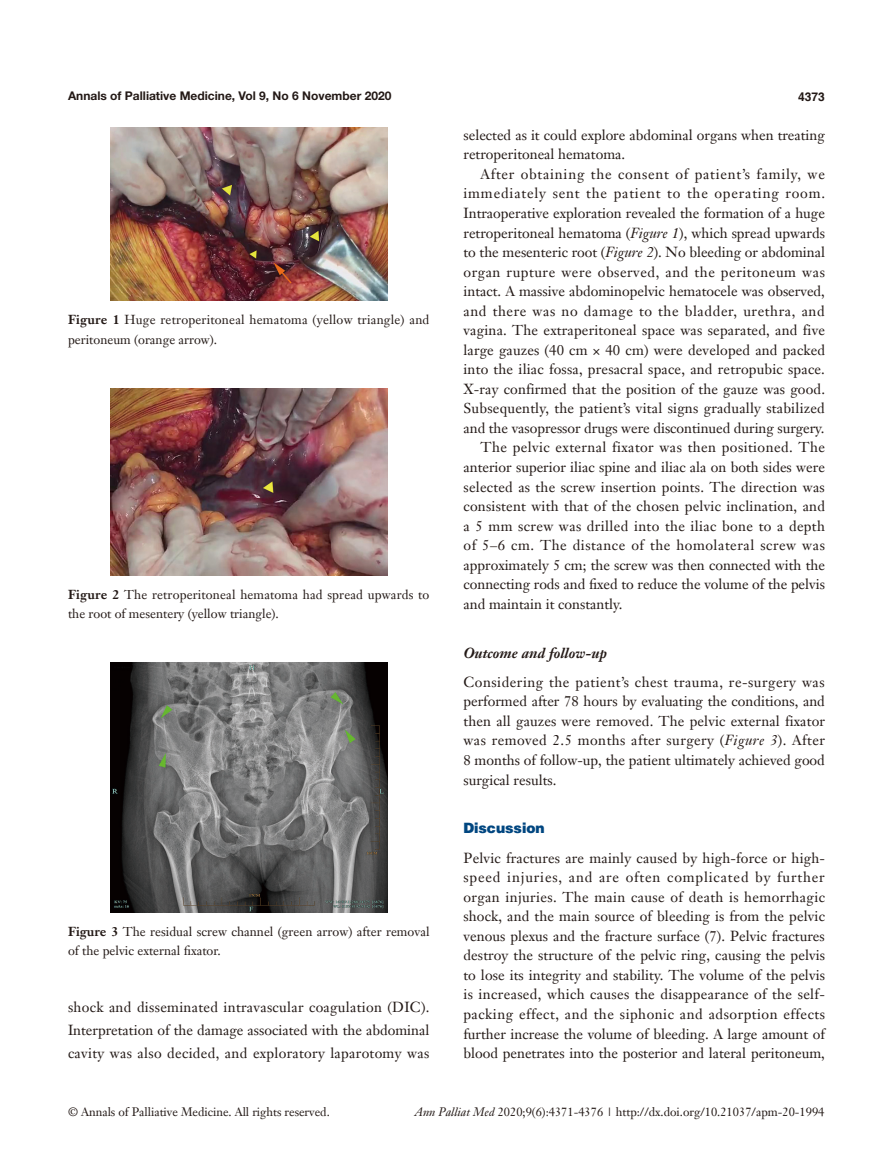
<style>
.page{position:relative;width:893px;height:1170px;background:#fff}
.page>*{position:absolute;margin:0;border:0;box-sizing:border-box;transform-origin:0 0}
.t1{font:14.25px/19.5px "Janson Text LT";color:#231916;text-align:justify}
.t2{font:italic 700 14.25px "Janson Text LT";color:#231916}
.t3{font:900 14.25px "Helvetica";color:#004680}
.二级标题下沉{font:12.75px/19.5px "Janson Text LT";color:#231916}
.t4{font:12px "Janson Text LT";letter-spacing:-.005em;color:#231916}
.t5{font:700 12px "Helvetica Neue LT Pro";color:#231916}
.t6{font:700 12px "Helvetica";color:#231916}
.s1{font-weight:700}
.s2{font-style:italic}
</style>
<div class="page">
<img style="left:111px;top:128px;width:276px;height:172px">
<img style="left:111px;top:388px;width:276px;height:187px">
<img style="left:111px;top:662px;width:276px;height:250px">
<p class="t5" style="left:68px;top:88px;width:325px">Annals of Palliative Medicine, Vol 9, No 6 November 2020</p>
<p class="t6" style="left:798px;top:89px;width:28px">4373</p>
<p class="二级标题下沉" style="left:68px;top:310px;width:363px"><span class="s1">Figure 1</span> Huge retroperitoneal hematoma (yellow triangle) and peritoneum (orange arrow).</p>
<p class="二级标题下沉" style="left:68px;top:584px;width:363px"><span class="s1">Figure 2</span> The retroperitoneal hematoma had spread upwards to the root of mesentery (yellow triangle).</p>
<p class="二级标题下沉" style="left:68px;top:921px;width:363px"><span class="s1">Figure 3</span> The residual screw channel (green arrow) after removal of the pelvic external fixator.</p>
<p class="t1" style="left:68px;top:995px;width:363px;line-height:23px">shock and disseminated intravascular coagulation (DIC).<br>Interpretation of the damage associated with the abdominal cavity was also decided, and exploratory laparotomy was</p>
<p class="t1" style="left:463px;top:125px;width:363px">selected as it could explore abdominal organs when treating retroperitoneal hematoma.</p>
<p class="t1" style="left:463px;top:164px;width:363px;text-indent:17px">After obtaining the consent of patient’s family, we immediately sent the patient to the operating room.<br>Intraoperative exploration revealed the formation of a huge retroperitoneal hematoma (<span class="s2">Figure 1</span>), which spread upwards to the mesenteric root (<span class="s2">Figure 2</span>). No bleeding or abdominal organ rupture were observed, and the peritoneum was intact. A massive abdominopelvic hematocele was observed, and there was no damage to the bladder, urethra, and vagina. The extraperitoneal space was separated, and five large gauzes (40 cm × 40 cm) were developed and packed into the iliac fossa, presacral space, and retropubic space.<br>X-ray confirmed that the position of the gauze was good.<br>Subsequently, the patient’s vital signs gradually stabilized and the vasopressor drugs were discontinued during surgery.</p>
<p class="t1" style="left:463px;top:437px;width:363px;text-indent:17px">The pelvic external fixator was then positioned. The anterior superior iliac spine and iliac ala on both sides were selected as the screw insertion points. The direction was consistent with that of the chosen pelvic inclination, and a 5 mm screw was drilled into the iliac bone to a depth of 5–6 cm. The distance of the homolateral screw was approximately 5 cm; the screw was then connected with the connecting rods and fixed to reduce the volume of the pelvis and maintain it constantly.</p>
<p class="t2" style="left:463px;top:643px;width:145px">Outcome and follow-up</p>
<p class="t1" style="left:463px;top:672px;width:363px">Considering the patient’s chest trauma, re-surgery was performed after 78 hours by evaluating the conditions, and then all gauzes were removed. The pelvic external fixator was removed 2.5 months after surgery (<span class="s2">Figure 3</span>). After 8 months of follow-up, the patient ultimately achieved good surgical results.</p>
<p class="t3" style="left:463px;top:819px;width:83px">Discussion</p>
<p class="t1" style="left:463px;top:847px;width:363px">Pelvic fractures are mainly caused by high-force or high&shy;speed injuries, and are often complicated by further organ injuries. The main cause of death is hemorrhagic shock, and the main source of bleeding is from the pelvic venous plexus and the fracture surface (7). Pelvic fractures destroy the structure of the pelvic ring, causing the pelvis to lose its integrity and stability. The volume of the pelvis is increased, which causes the disappearance of the self&shy;packing effect, and the siphonic and adsorption effects further increase the volume of bleeding. A large amount of blood penetrates into the posterior and lateral peritoneum,</p>
<p class="t4" style="left:68px;top:1104px;width:263px">© Annals of Palliative Medicine. All rights reserved.</p>
<p class="t4" style="left:415px;top:1104px;width:411px"><span class="s2">Ann Palliat Med</span> 2020;9(6):4371-4376 | http://dx.doi.org/10.21037/apm-20-1994</p>
</div>
